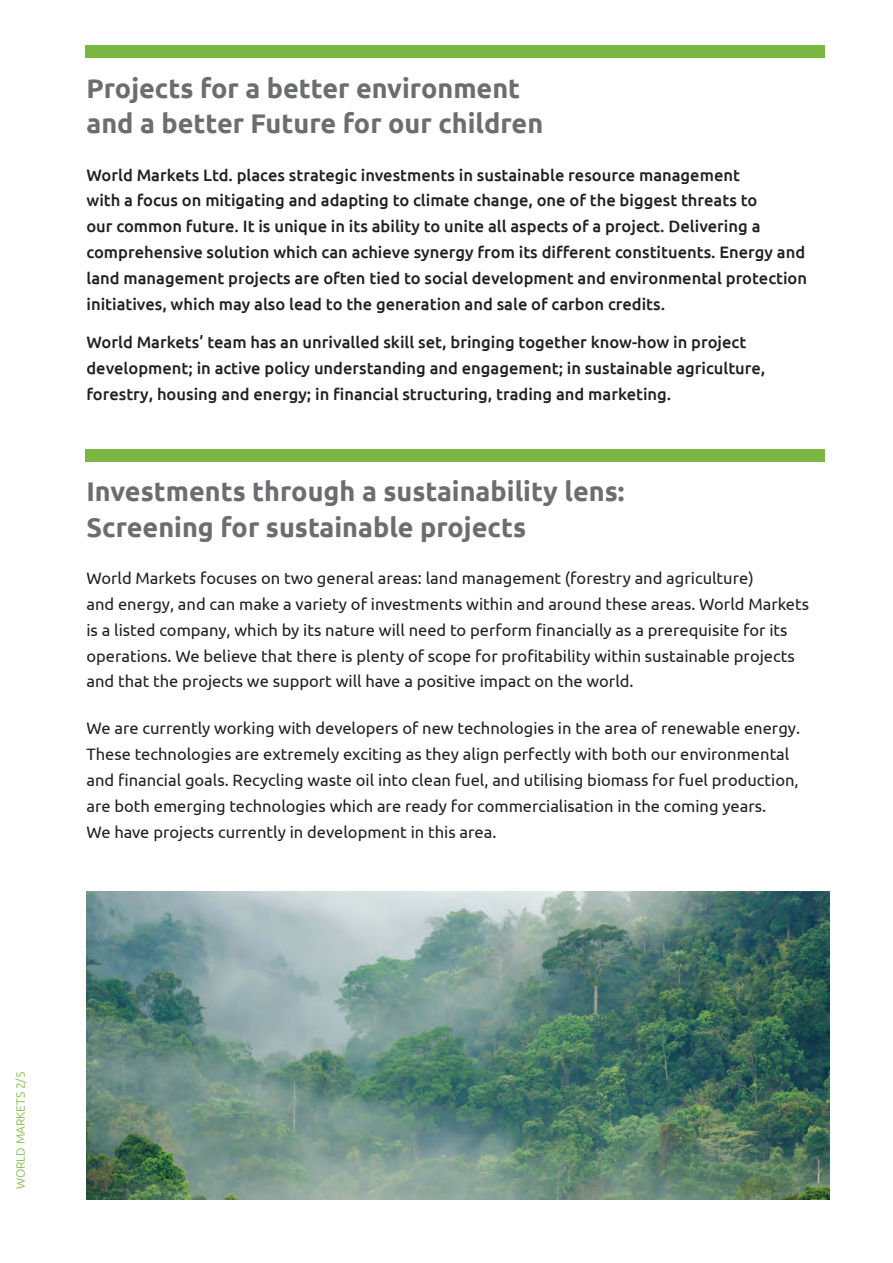
<style>
.page{position:relative;width:893px;height:1263px;background:#fff}
.page>*{position:absolute;margin:0;border:0;box-sizing:border-box;transform-origin:0 0}
._1_title{font:700 27px/36px "Ubuntu";color:#6c6d70}
.t1{font:16.5px/25.8px "Ubuntu";color:#231f20}
.t2{font:500 16.5px/25.8px "Ubuntu";color:#231f20}
.t3{font:300 12px "Ubuntu";color:#79b742}
</style>
<div class="page">
<div style="left:85px;top:45px;width:740px;height:12px;background:#79b742"></div>
<div style="left:85px;top:450px;width:740px;height:12px;background:#79b742"></div>
<img style="left:86px;top:891px;width:743px;height:308px">
<p class="_1_title" style="left:86px;top:69px;width:458px">Projects for a better environment and a better Future for our children</p>
<p class="t2" style="left:86px;top:161px;width:722px">World Markets Ltd. places strategic investments in sustainable resource management<br>with a focus on mitigating and adapting to climate change, one of the biggest threats to<br>our common future. It is unique in its ability to unite all aspects of a project. Delivering a comprehensive solution which can achieve synergy from its different constituents. Energy and land management projects are often tied to social development and environmental protection initiatives, which may also lead to the generation and sale of carbon credits.</p>
<p class="t2" style="left:86px;top:329px;width:680px">World Markets’ team has an unrivalled skill set, bringing together know-how in project development; in active policy understanding and engagement; in sustainable agriculture, forestry, housing and energy; in financial structuring, trading and marketing.</p>
<p class="_1_title" style="left:86px;top:473px;width:539px">Investments through a sustainability lens:<br>Screening for sustainable projects</p>
<p class="t1" style="left:86px;top:565px;width:724px">World Markets focuses on two general areas: land management (forestry and agriculture)<br>and energy, and can make a variety of investments within and around these areas. World Markets is a listed company, which by its nature will need to perform financially as a prerequisite for its operations. We believe that there is plenty of scope for profitability within sustainable projects and that the projects we support will have a positive impact on the world.</p>
<p class="t1" style="left:86px;top:715px;width:715px">We are currently working with developers of new technologies in the area of renewable energy.<br>These technologies are extremely exciting as they align perfectly with both our environmental and financial goals. Recycling waste oil into clean fuel, and utilising biomass for fuel production, are both emerging technologies which are ready for commercialisation in the coming years.<br>We have projects currently in development in this area.</p>
<p class="t3" style="left:13px;top:1189px;width:119px;rotate:-90deg">WORLD MARKETS 2/5</p>
</div>
